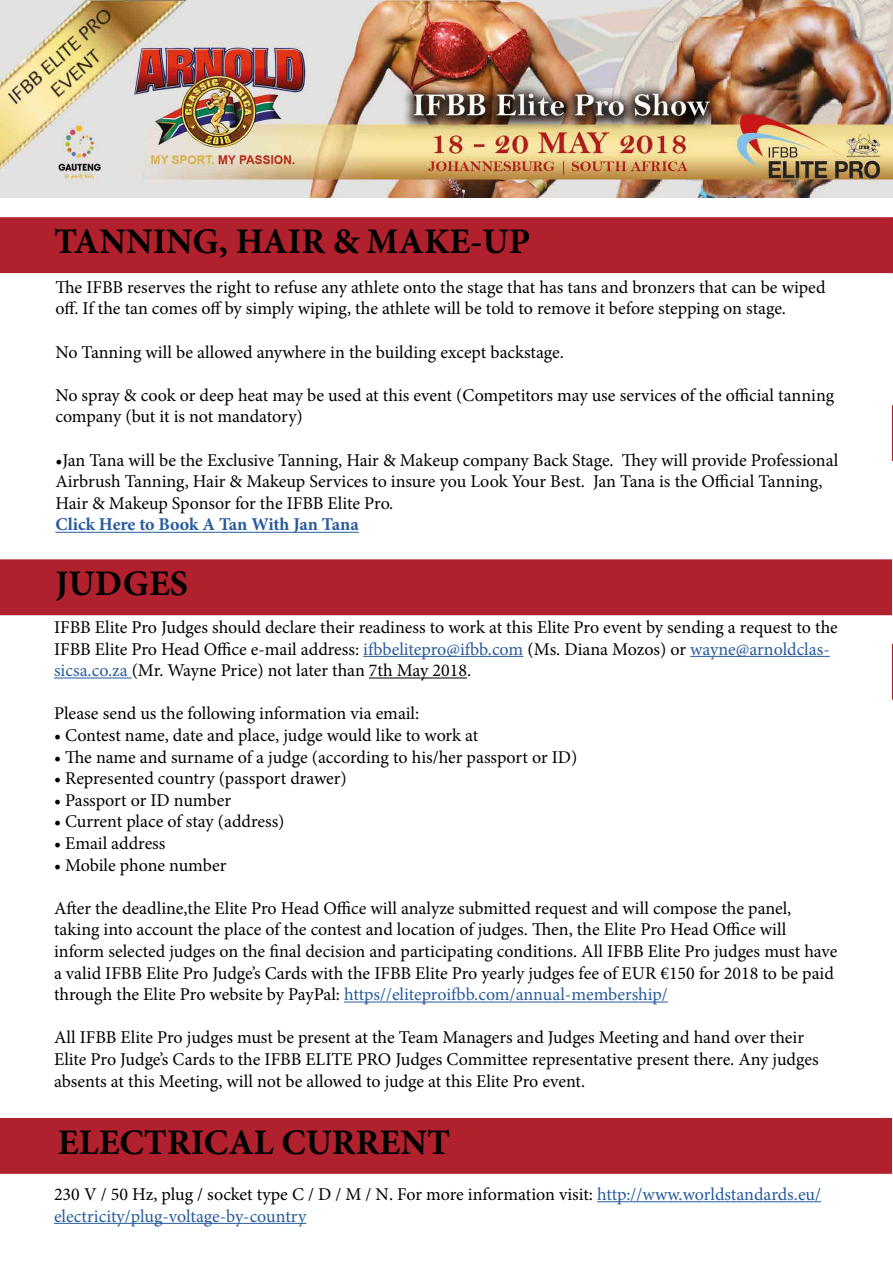
<style>
.page{position:relative;width:893px;height:1263px;background:#fff}
.page>*{position:absolute;margin:0;border:0;box-sizing:border-box;transform-origin:0 0}
.t1{font:700 36px "Minion Pro";color:#000}
.t2{font:18px/21.6px "Minion Pro";letter-spacing:-.005em;color:#000}
.t3{font:18px/21.6px "Minion Pro";letter-spacing:-.005em;color:#275b9b}
.t4{font:700 18px "Minion Pro";letter-spacing:-.005em;color:#275b9b}
.s1{color:#275b9b}
.s2{color:#000}
</style>
<div class="page">
<div style="left:0;top:559px;width:892px;height:56px;background:#b0202d"></div>
<div style="left:0;top:1118px;width:892px;height:56px;background:#b0202d"></div>
<svg style="left:892px;top:405px;width:1px;height:56px"></svg>
<svg style="left:892px;top:644px;width:1px;height:56px"></svg>
<hr style="left:55px;top:532px;width:304px;height:1px;background:#275b9b">
<hr style="left:363px;top:656px;width:160px;height:1px;background:#275b9b">
<hr style="left:690px;top:656px;width:140px;height:1px;background:#275b9b">
<hr style="left:54px;top:677px;width:78px;height:1px;background:#275b9b">
<hr style="left:369px;top:677px;width:98px;height:1px;background:#000">
<hr style="left:344px;top:1001px;width:324px;height:1px;background:#275b9b">
<hr style="left:597px;top:1201px;width:224px;height:1px;background:#275b9b">
<hr style="left:54px;top:1223px;width:252px;height:1px;background:#275b9b">
<div style="left:1px;top:218px;width:891px;height:54px;background:#b0202d"></div>
<div style="left:0;top:217px;width:893px;height:56px;border:2px solid #b0202d"></div>
<img style="left:0;top:0;width:893px;height:198px">
<p class="t1" style="left:54px;top:216px;width:478px">TANNING, HAIR &amp; MAKE-UP</p>
<p class="t2" style="left:55px;top:276px;width:772px">The IFBB reserves the right to refuse any athlete onto the stage that has tans and bronzers that can be wiped off. If the tan comes off by simply wiping, the athlete will be told to remove it before stepping on stage.</p>
<p class="t2" style="left:55px;top:341px;width:510px">No Tanning will be allowed anywhere in the building except backstage.</p>
<p class="t2" style="left:55px;top:384px;width:780px">No spray &amp; cook or deep heat may be used at this event (Competitors may use services of the official tanning company (but it is not mandatory)</p>
<p class="t2" style="left:55px;top:449px;width:784px">•Jan Tana will be the Exclusive Tanning, Hair &amp; Makeup company Back Stage. They will provide Professional<br>Airbrush Tanning, Hair &amp; Makeup Services to insure you Look Your Best. Jan Tana is the Official Tanning,<br>Hair &amp; Makeup Sponsor for the IFBB Elite Pro.</p>
<p class="t4" style="left:55px;top:512px;width:305px">Click Here to Book A Tan With Jan Tana</p>
<p class="t1" style="left:55px;top:558px;width:134px">JUDGES</p>
<p class="t2" style="left:54px;top:616px;width:785px">IFBB Elite Pro Judges should declare their readiness to work at this Elite Pro event by sending a request to the<br>IFBB Elite Pro Head Office e-mail address: <span class="s1">ifbbelitepro@ifbb.com</span> (Ms. Diana Mozos) or <span class="s1">wayne@arnoldclas&shy;sicsa.co.za</span> (Mr. Wayne Price) not later than 7th May 2018.</p>
<p class="t2" style="left:54px;top:703px;width:367px">Please send us the following information via email:</p>
<p class="t2" style="left:54px;top:724px;width:426px">• Contest name, date and place, judge would like to work at</p>
<p class="t2" style="left:54px;top:746px;width:525px">• The name and surname of a judge (according to his/her passport or ID)</p>
<p class="t2" style="left:54px;top:768px;width:294px">• Represented country (passport drawer)</p>
<p class="t2" style="left:54px;top:789px;width:179px">• Passport or ID number</p>
<p class="t2" style="left:54px;top:811px;width:232px">• Current place of stay (address)</p>
<p class="t2" style="left:54px;top:832px;width:113px">• Email address</p>
<p class="t2" style="left:54px;top:854px;width:174px">• Mobile phone number</p>
<p class="t2" style="left:54px;top:897px;width:739px">After the deadline,the Elite Pro Head Office will analyze submitted request and will compose the panel,</p>
<p class="t2" style="left:54px;top:919px;width:734px">taking into account the place of the contest and location of judges. Then, the Elite Pro Head Office will</p>
<p class="t2" style="left:54px;top:940px;width:785px">inform selected judges on the final decision and participating conditions. All IFBB Elite Pro judges must have a valid IFBB Elite Pro Judge’s Cards with the IFBB Elite Pro yearly judges fee of EUR €150 for 2018 to be paid through the Elite Pro website by PayPal: <span class="s1">https//eliteproifbb.com/annual-membership/</span></p>
<p class="t2" style="left:54px;top:1027px;width:766px">All IFBB Elite Pro judges must be present at the Team Managers and Judges Meeting and hand over their<br>Elite Pro Judge’s Cards to the IFBB ELITE PRO Judges Committee representative present there. Any judges absents at this Meeting, will not be allowed to judge at this Elite Pro event.</p>
<p class="t1" style="left:58px;top:1117px;width:394px">ELECTRICAL CURRENT</p>
<p class="t3" style="left:54px;top:1183px;width:769px"><span class="s2">230 V / 50 Hz, plug / socket type C / D / M / N. For more information visit:</span> http://www.worldstandards.eu/ electricity/plug-voltage-by-country</p>
</div>
